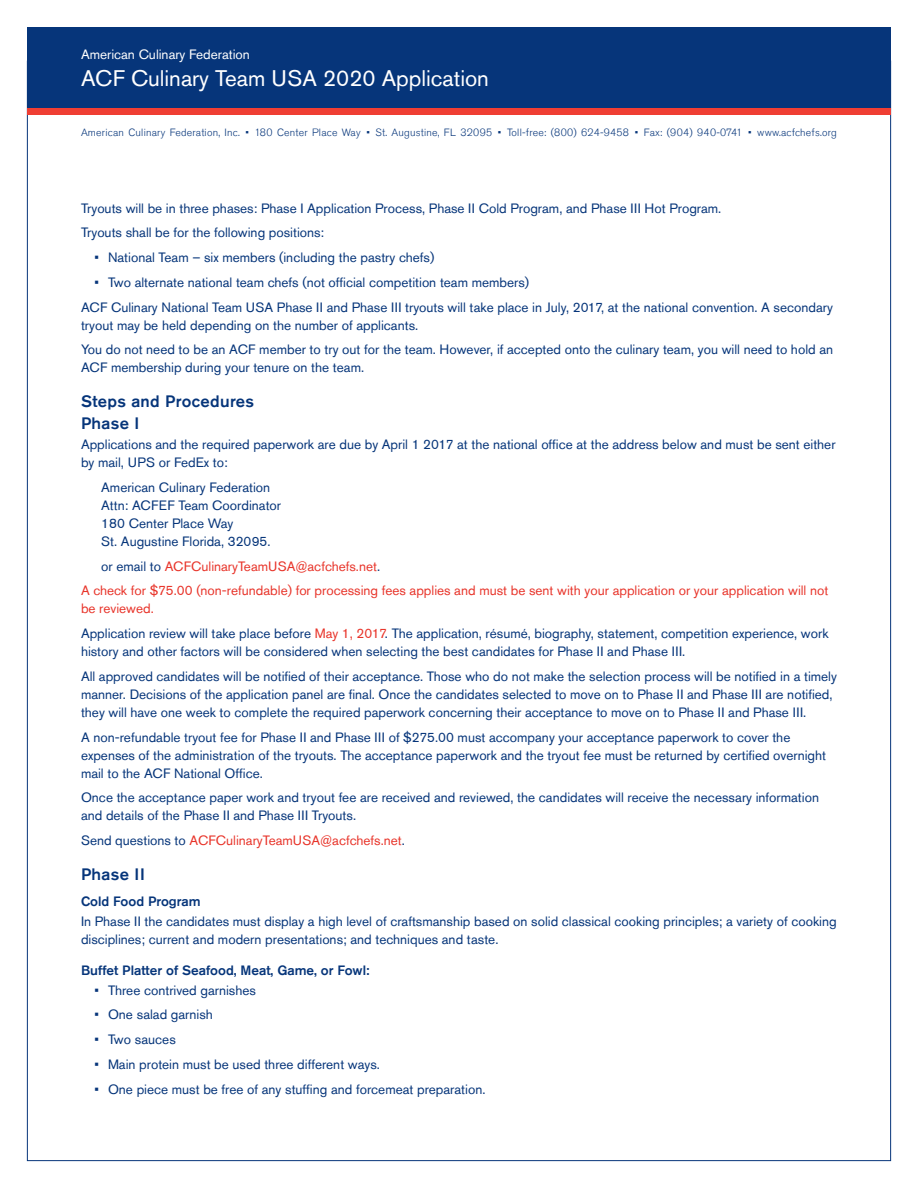
<style>
.page{position:relative;width:918px;height:1188px;background:#fff}
.page>*{position:absolute;margin:0;border:0;box-sizing:border-box;transform-origin:0 0}
.t1{font:22.5px "Akzidenz Grotesk Std";color:#fff}
.t2{font:500 16.5px/22.6px "Akzidenz Grotesk Std";letter-spacing:.02em;color:#06357a}
.t3{font:13.5px/18px "Akzidenz Grotesk Std";color:#06357a}
.t4{font:13.5px/24.8px "Akzidenz Grotesk Std";color:#e8342a}
.t5{font:500 13.5px "Akzidenz Grotesk Std";color:#06357a}
.t6{font:13.5px "Akzidenz Grotesk Std";color:#fff}
.t7{font:300 10.5px "Akzidenz Grotesk Std";letter-spacing:.02em;color:#06357a}
.s1{color:#06357a}
.s2{color:#e8342a}
</style>
<div class="page">
<div style="left:27px;top:27px;width:864px;height:81px;background:#06357a"></div>
<div style="left:27px;top:108px;width:864px;height:7px;background:#ef3e33"></div>
<p class="t6" style="left:81px;top:46px;width:170px">American Culinary Federation</p>
<h1 class="t1" style="left:81px;top:65px;width:410px">ACF Culinary Team USA 2020 Application</h1>
<p class="t7" style="left:81px;top:127px;width:758px">American Culinary Federation, Inc. • 180 Center Place Way • St. Augustine, FL 32095 • Toll-free: (800) 624-9458 • Fax: (904) 940-0741 • www.acfchefs.org</p>
<p class="t3" style="left:81px;top:195px;width:642px;line-height:24.8px">Tryouts will be in three phases: Phase I Application Process, Phase II Cold Program, and Phase III Hot Program.<br>Tryouts shall be for the following positions:</p>
<p class="t3" style="left:94px;top:248px;width:341px">• National Team – six members (including the pastry chefs)</p>
<p class="t3" style="left:81px;top:270px;width:753px;line-height:24.8px;text-indent:14px">• Two alternate national team chefs (not official competition team members)<br>ACF Culinary National Team USA Phase II and Phase III tryouts will take place in July, 2017, at the national convention. A secondary</p>
<p class="t3" style="left:81px;top:312px;width:754px;line-height:24.8px">tryout may be held depending on the number of applicants.<br>You do not need to be an ACF member to try out for the team. However, if accepted onto the culinary team, you will need to hold an</p>
<p class="t3" style="left:81px;top:359px;width:285px">ACF membership during your tenure on the team.</p>
<p class="t2" style="left:81px;top:389px;width:175px">Steps and Procedures<br>Phase I</p>
<p class="t3" style="left:81px;top:435px;width:756px">Applications and the required paperwork are due by April 1 2017 at the national office at the address below and must be sent either by mail, UPS or FedEx to:</p>
<p class="t3" style="left:101px;top:478px;width:181px">American Culinary Federation<br>Attn: ACFEF Team Coordinator<br>180 Center Place Way<br>St. Augustine Florida, 32095.</p>
<p class="t4" style="left:81px;top:553px;width:749px;text-indent:20px"><span class="s1">or email to</span> ACFCulinaryTeamUSA@acfchefs.net<span class="s1">.<br></span>A check for $75.00 (non-refundable) for processing fees applies and must be sent with your application or your application will not</p>
<p class="t3" style="left:81px;top:596px;width:749px;line-height:24.8px"><span class="s2">be reviewed.<br></span>Application review will take place before <span class="s2">May 1, 2017</span>. The application, résumé, biography, statement, competition experience, work</p>
<p class="t3" style="left:81px;top:639px;width:758px;line-height:24.8px">history and other factors will be considered when selecting the best candidates for Phase II and Phase III.<br>All approved candidates will be notified of their acceptance. Those who do not make the selection process will be notified in a timely</p>
<p class="t3" style="left:81px;top:685px;width:753px">manner. Decisions of the application panel are final. Once the candidates selected to move on to Phase II and Phase III are notified, they will have one week to complete the required paperwork concerning their acceptance to move on to Phase II and Phase III.</p>
<p class="t3" style="left:81px;top:728px;width:747px">A non-refundable tryout fee for Phase II and Phase III of $275.00 must accompany your acceptance paperwork to cover the expenses of the administration of the tryouts. The acceptance paperwork and the tryout fee must be returned by certified overnight mail to the ACF National Office.</p>
<p class="t3" style="left:81px;top:788px;width:740px">Once the acceptance paper work and tryout fee are received and reviewed, the candidates will receive the necessary information and details of the Phase II and Phase III Tryouts.</p>
<p class="t4" style="left:81px;top:828px;width:325px"><span class="s1">Send questions to</span> ACFCulinaryTeamUSA@acfchefs.net<span class="s1">.</span></p>
<p class="t2" style="left:81px;top:862px;width:66px">Phase II</p>
<p class="t5" style="left:81px;top:893px;width:121px">Cold Food Program</p>
<p class="t3" style="left:81px;top:912px;width:757px">In Phase II the candidates must display a high level of craftsmanship based on solid classical cooking principles; a variety of cooking disciplines; current and modern presentations; and techniques and taste.</p>
<p class="t5" style="left:81px;top:962px;width:290px">Buffet Platter of Seafood, Meat, Game, or Fowl:</p>
<p class="t3" style="left:94px;top:981px;width:163px">• Three contrived garnishes</p>
<p class="t3" style="left:94px;top:1006px;width:120px">• One salad garnish</p>
<p class="t3" style="left:94px;top:1030px;width:83px">• Two sauces</p>
<p class="t3" style="left:94px;top:1055px;width:287px">• Main protein must be used three different ways.</p>
<p class="t3" style="left:94px;top:1080px;width:393px">• One piece must be free of any stuffing and forcemeat preparation.</p>
</div>
